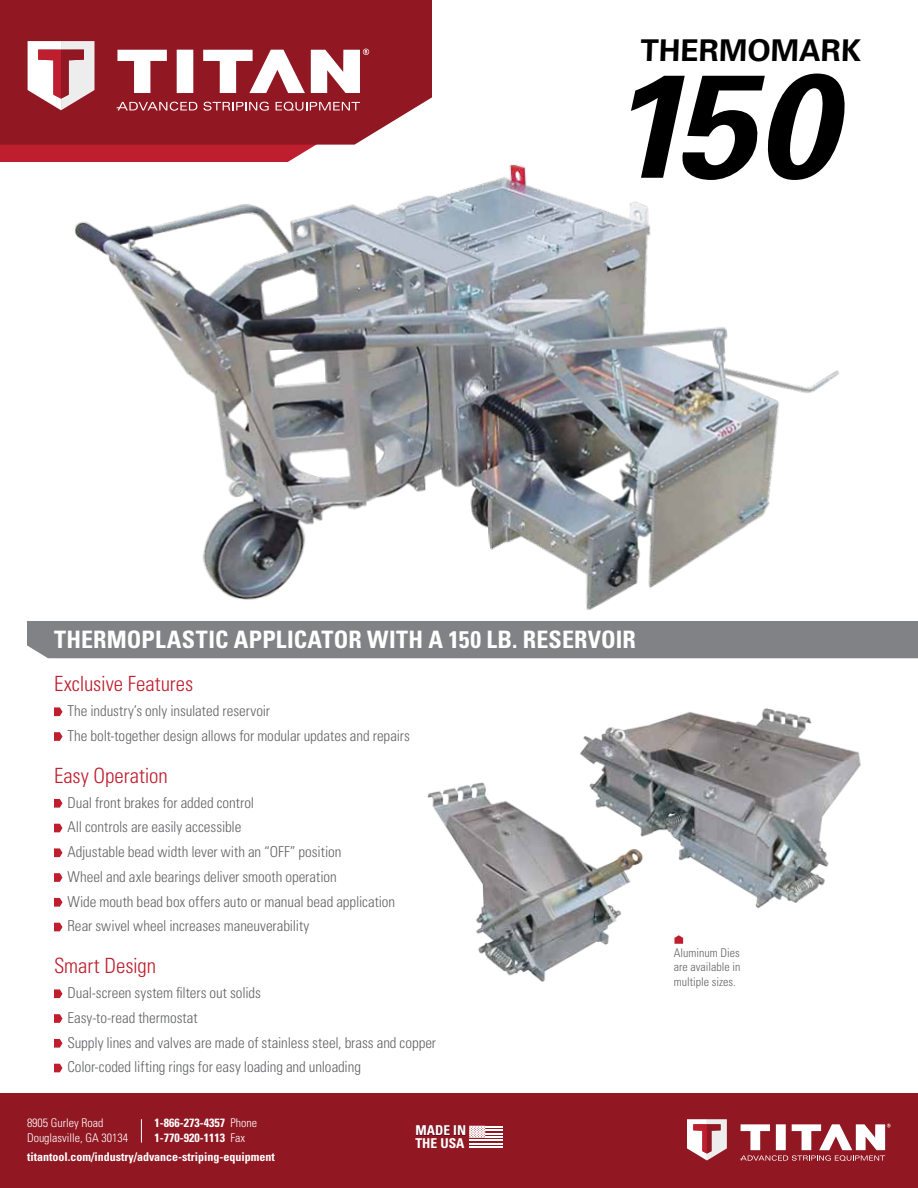
<style>
.page{position:relative;width:918px;height:1188px;background:#fff}
.page>*{position:absolute;margin:0;border:0;box-sizing:border-box;transform-origin:0 0}
.t1{font:italic 700 147.45px "Univers";color:#000}
.t2{font:700 30px "Univers";color:#000}
.t3{font:700 condensed 24px "Univers 67";letter-spacing:.01em;color:#fff}
.t4{font:300 condensed 21px "Univers 47";color:#be1e2d}
.t5{font:300 condensed 15px/24.8px "Univers 47";letter-spacing:-.005em;color:#636466}
.t6{font:700 condensed 13.65px/12.6px "Univers 67";color:#fff}
.t7{font:700 condensed 12px/18.5px "Univers 67";color:#fff}
.t8{font:300 condensed 12px/14.4px "Univers 47";color:#636466;text-align:justify}
.t9{font:300 condensed 12px "Univers 47";color:#fff}
.s1{font-family:"Univers 47";font-weight:300}
</style>
<div class="page">
<div style="left:27px;top:621px;width:891px;height:37px;background:#808285"></div>
<div style="left:0;top:145px;width:316px;height:17px;background:#be1e2d"></div>
<div style="left:0;top:1094px;width:918px;height:94px;background:#911722"></div>
<img style="left:580px;top:708px;width:281px;height:201px">
<img style="left:427px;top:771px;width:222px;height:211px">
<div style="left:0;top:0;width:432px;height:145px;background:#911722"></div>
<svg style="left:28px;top:41px;width:67px;height:69px"></svg>
<svg style="left:117px;top:50px;width:50px;height:43px"></svg>
<div style="left:177px;top:50px;width:16px;height:43px;background:#fff"></div>
<svg style="left:203px;top:50px;width:102px;height:43px"></svg>
<svg style="left:311px;top:49px;width:58px;height:44px"></svg>
<svg style="left:116px;top:102px;width:81px;height:9px"></svg>
<svg style="left:203px;top:102px;width:66px;height:9px"></svg>
<svg style="left:276px;top:102px;width:84px;height:9px"></svg>
<img style="left:53px;top:150px;width:786px;height:460px">
<svg style="left:54px;top:707px;width:8px;height:9px"></svg>
<svg style="left:54px;top:732px;width:8px;height:9px"></svg>
<svg style="left:54px;top:799px;width:8px;height:9px"></svg>
<svg style="left:54px;top:824px;width:8px;height:8px"></svg>
<svg style="left:54px;top:848px;width:8px;height:9px"></svg>
<svg style="left:54px;top:873px;width:8px;height:9px"></svg>
<svg style="left:54px;top:898px;width:8px;height:9px"></svg>
<svg style="left:54px;top:923px;width:8px;height:8px"></svg>
<svg style="left:54px;top:989px;width:8px;height:9px"></svg>
<svg style="left:54px;top:1014px;width:8px;height:9px"></svg>
<svg style="left:54px;top:1039px;width:8px;height:9px"></svg>
<svg style="left:54px;top:1064px;width:8px;height:8px"></svg>
<svg style="left:141px;top:1119px;width:1px;height:24px"></svg>
<svg style="left:687px;top:1119px;width:40px;height:41px"></svg>
<svg style="left:740px;top:1124px;width:151px;height:37px"></svg>
<hr style="left:469px;top:1140px;width:34px;height:1px;background:#fff">
<hr style="left:469px;top:1143px;width:34px;height:2px;background:#fff">
<hr style="left:469px;top:1146px;width:34px;height:2px;background:#fff">
<svg style="left:416px;top:1125px;width:87px;height:13px"></svg>
<svg style="left:674px;top:935px;width:9px;height:9px"></svg>
<h2 class="t2" style="left:640px;top:31px;width:222px">THERMOMARK</h2>
<h1 class="t1" style="left:603px;top:31px;width:235px">150</h1>
<h3 class="t3" style="left:54px;top:625px;width:583px">THERMOPLASTIC APPLICATOR WITH A 150 LB. RESERVOIR</h3>
<h3 class="t4" style="left:54px;top:671px;width:141px">Exclusive Features</h3>
<p class="t5" style="left:67px;top:698px;width:344px">The industry’s only insulated reservoir<br>The bolt-together design allows for modular updates and repairs</p>
<h3 class="t4" style="left:54px;top:763px;width:115px">Easy Operation</h3>
<p class="t5" style="left:67px;top:790px;width:329px">Dual front brakes for added control<br>All controls are easily accessible<br>Adjustable bead width lever with an “OFF” position<br>Wheel and axle bearings deliver smooth operation<br>Wide mouth bead box offers auto or manual bead application Rear swivel wheel increases maneuverability</p>
<h3 class="t4" style="left:54px;top:953px;width:104px">Smart Design</h3>
<p class="t5" style="left:67px;top:980px;width:370px">Dual-screen system filters out solids<br>Easy-to-read thermostat<br>Supply lines and valves are made of stainless steel, brass and copper Color-coded lifting rings for easy loading and unloading</p>
<p class="t9" style="left:27px;top:1116px;width:78px">8905 Gurley Road</p>
<p class="t7" style="left:154px;top:1114px;width:104px">1-866-273-4357 <span class="s1">Phone</span></p>
<p class="t9" style="left:27px;top:1131px;width:103px">Douglasville, GA 30134</p>
<p class="t7" style="left:27px;top:1129px;width:249px;text-indent:128px">1-770-920-1113 <span class="s1">Fax </span>titantool.com/industry/advance-striping-equipment</p>
<p class="t6" style="left:415px;top:1124px;width:52px">MADE IN<br>THE USA</p>
<p class="t8" style="left:674px;top:945px;width:68px">Aluminum Dies are available in multiple sizes.</p>
</div>
